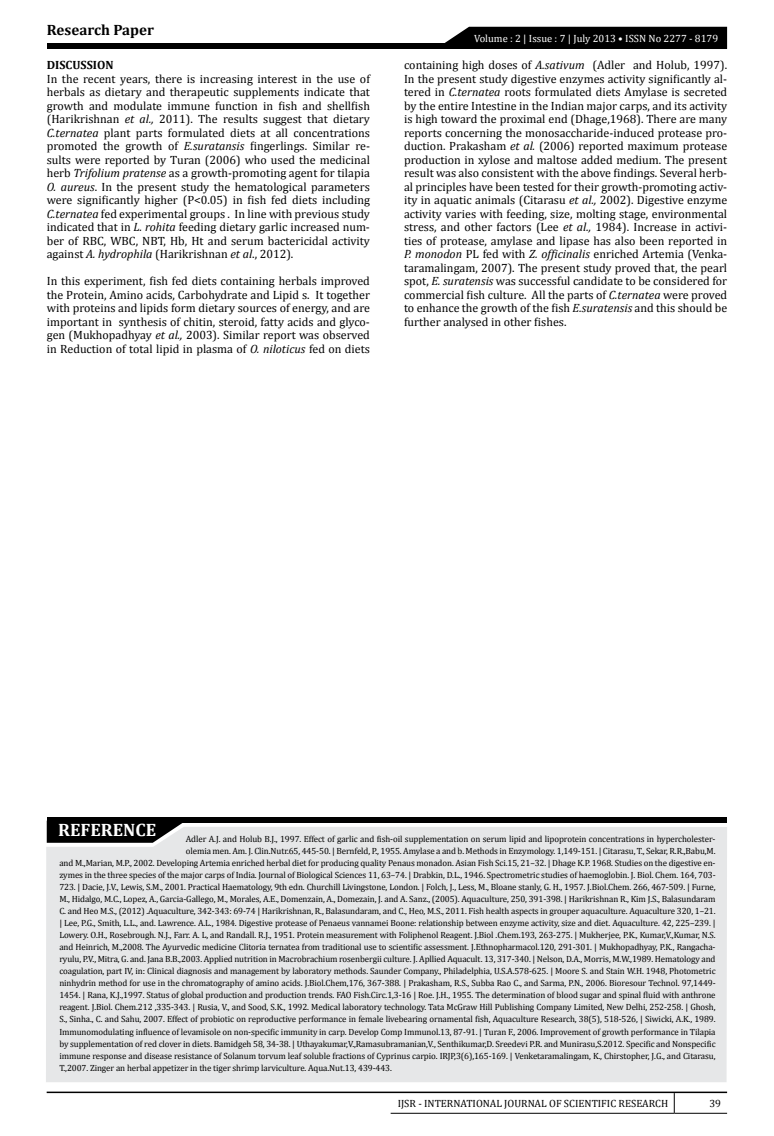
<style>
.page{position:relative;width:774px;height:1136px;background:#fff}
.page>*{position:absolute;margin:0;border:0;box-sizing:border-box;transform-origin:0 0}
.t1{font:700 18px "Cambria";color:#fff}
.t2{font:700 15px "Cambria";color:#000}
.t3{font:12px/13.5px "Cambria";color:#000;text-align:justify}
.t4{font:700 12px "Cambria";color:#000}
.t5{font:10.5px "Cambria";color:#000}
.t6{font:10.5px "Cambria";color:#fff}
.t7{font:9px "Cambria";letter-spacing:-.01em;color:#000}
.s1{font-style:italic}
</style>
<div class="page">
<hr style="left:47px;top:1091px;width:680px;height:1px;background:#000">
<svg style="left:674px;top:1092px;width:1px;height:20px"></svg>
<hr style="left:391px;top:1112px;width:283px;height:1px;background:#000">
<hr style="left:674px;top:1112px;width:53px;height:1px;background:#000">
<div style="left:47px;top:43px;width:680px;height:6px;background:#000"></div>
<div style="left:445px;top:27px;width:282px;height:16px;background:#000"></div>
<div style="left:46px;top:826px;width:681px;height:256px;background:#e6e7e8"></div>
<div style="left:47px;top:816px;width:679px;height:6px;background:#000"></div>
<svg style="left:47px;top:822px;width:139px;height:20px;background:#1d1d1d"></svg>
<h2 class="t2" style="left:47px;top:20px;width:109px">Research Paper</h2>
<h3 class="t4" style="left:47px;top:56px;width:68px">DISCUSSION</h3>
<p class="t3" style="left:47px;top:72px;width:325px">In the recent years, there is increasing interest in the use of herbals as dietary and therapeutic supplements indicate that growth and modulate immune function in fish and shellfish (Harikrishnan <span class="s1">et al.,</span> 2011). The results suggest that dietary <span class="s1">C.ternatea</span> plant parts formulated diets at all concentrations promoted the growth of <span class="s1">E.suratansis</span> fingerlings. Similar re&shy;sults were reported by Turan (2006) who used the medicinal herb <span class="s1">Trifolium pratense</span> as a growth-promoting agent for tilapia <span class="s1">O. aureus</span>. In the present study the hematological parameters were significantly higher (P&lt;0.05) in fish fed diets including <span class="s1">C.ternatea</span> fed experimental groups . In line with previous study indicated that in <span class="s1">L. rohita</span> feeding dietary garlic increased num&shy;ber of RBC, WBC, NBT, Hb, Ht and serum bactericidal activity against <span class="s1">A. hydrophila</span> (Harikrishnan <span class="s1">et al</span>., 2012).</p>
<p class="t3" style="left:47px;top:274px;width:325px">In this experiment, fish fed diets containing herbals improved the Protein, Amino acids, Carbohydrate and Lipid s. It together with proteins and lipids form dietary sources of energy, and are important in synthesis of chitin, steroid, fatty acids and glyco&shy;gen (Mukhopadhyay <span class="s1">et al.,</span> 2003). Similar report was observed in Reduction of total lipid in plasma of <span class="s1">O. niloticus</span> fed on diets</p>
<p class="t6" style="left:474px;top:32px;width:246px">Volume : 2 | Issue : 7 | July 2013 • ISSN No 2277 - 8179</p>
<p class="t3" style="left:404px;top:58px;width:325px">containing high doses of <span class="s1">A.sativum</span> (Adler and Holub, 1997).<br>In the present study digestive enzymes activity significantly al&shy;tered in <span class="s1">C.ternatea</span> roots formulated diets Amylase is secreted by the entire Intestine in the Indian major carps, and its activity is high toward the proximal end (Dhage,1968). There are many reports concerning the monosaccharide-induced protease pro&shy;duction. Prakasham <span class="s1">et al.</span> (2006) reported maximum protease production in xylose and maltose added medium. The present result was also consistent with the above findings. Several herb&shy;al principles have been tested for their growth-promoting activ&shy;ity in aquatic animals (Citarasu <span class="s1">et al.,</span> 2002). Digestive enzyme activity varies with feeding, size, molting stage, environmental stress, and other factors (Lee <span class="s1">et al.,</span> 1984). Increase in activi&shy;ties of protease, amylase and lipase has also been reported in <span class="s1">P. monodon</span> PL fed with <span class="s1">Z. officinalis</span> enriched Artemia (Venka&shy;taramalingam, 2007). The present study proved that, the pearl spot, <span class="s1">E. suratensis</span> was successful candidate to be considered for commercial fish culture. All the parts of <span class="s1">C.ternatea</span> were proved to enhance the growth of the fish <span class="s1">E.suratensis</span> and this should be further analysed in other fishes.</p>
<h1 class="t1" style="left:58px;top:817px;width:99px">REFERENCE</h1>
<p class="t7" style="left:186px;top:833px;width:531px">Adler A.J. and Holub B.J., 1997. Effect of garlic and fish-oil supplementation on serum lipid and lipoprotein concentrations in hypercholester-</p>
<p class="t7" style="left:186px;top:845px;width:531px">olemia men. Am. J. Clin.Nutr.65, 445-50. | Bernfeld, P., 1955. Amylase a and b. Methods in Enzymology. 1,149-151. | Citarasu, T., Sekar, R.R.,Babu,M.</p>
<p class="t7" style="left:59px;top:857px;width:658px">and M.,Marian, M.P., 2002. Developing Artemia enriched herbal diet for producing quality Penaus monadon. Asian Fish Sci.15, 21–32. | Dhage K.P. 1968. Studies on the digestive en-</p>
<p class="t7" style="left:59px;top:869px;width:658px">zymes in the three species of the major carps of India. Journal of Biological Sciences 11, 63–74. | Drabkin, D.L., 1946. Spectrometric studies of haemoglobin. J. Biol. Chem. 164, 703-</p>
<p class="t7" style="left:59px;top:881px;width:658px">723. | Dacie, J.V., Lewis, S.M., 2001. Practical Haematology, 9th edn. Churchill Livingstone, London. | Folch, J., Less, M., Bloane stanly, G. H., 1957. J.Biol.Chem. 266, 467-509. | Furne,</p>
<p class="t7" style="left:59px;top:893px;width:658px">M., Hidalgo, M.C., Lopez, A., Garcia-Gallego, M., Morales, A.E., Domenzain, A., Domezain, J. and A. Sanz., (2005). Aquaculture, 250, 391-398. | Harikrishnan R., Kim J.S., Balasundaram</p>
<p class="t7" style="left:59px;top:905px;width:658px">C. and Heo M.S., (2012) .Aquaculture, 342-343: 69-74 | Harikrishnan, R., Balasundaram, and C., Heo, M.S., 2011. Fish health aspects in grouper aquaculture. Aquaculture 320, 1–21.</p>
<p class="t7" style="left:59px;top:917px;width:658px">| Lee, P.G., Smith, L.L., and. Lawrence. A.L., 1984. Digestive protease of Penaeus vannamei Boone: relationship between enzyme activity, size and diet. Aquaculture. 42, 225–239. |</p>
<p class="t7" style="left:59px;top:929px;width:658px">Lowery. O.H., Rosebrough. N.J., Farr. A. L, and Randall. R.J., 1951. Protein measurement with Foliphenol Reagent. J.Biol .Chem.193, 263-275. | Mukherjee, P.K., Kumar,V.,Kumar, N.S.</p>
<p class="t7" style="left:59px;top:941px;width:658px">and Heinrich, M.,2008. The Ayurvedic medicine Clitoria ternatea from traditional use to scientific assessment. J.Ethnopharmacol.120, 291-301. | Mukhopadhyay, P.K., Rangacha-</p>
<p class="t7" style="left:59px;top:953px;width:658px">ryulu, P.V., Mitra, G. and. Jana B.B.,2003. Applied nutrition in Macrobrachium rosenbergii culture. J. Apllied Aquacult. 13, 317-340. | Nelson, D.A., Morris, M.W.,1989. Hematology and</p>
<p class="t7" style="left:59px;top:965px;width:658px">coagulation, part IV, in: Clinical diagnosis and management by laboratory methods. Saunder Company., Philadelphia, U.S.A.578-625. | Moore S. and Stain W.H. 1948, Photometric</p>
<p class="t7" style="left:59px;top:977px;width:658px">ninhydrin method for use in the chromatography of amino acids. J.Biol.Chem,176, 367-388. | Prakasham, R.S., Subba Rao C., and Sarma, P.N., 2006. Bioresour Technol. 97,1449-</p>
<p class="t7" style="left:59px;top:989px;width:658px">1454. | Rana, K.J.,1997. Status of global production and production trends. FAO Fish.Circ.1,3-16 | Roe. J.H., 1955. The determination of blood sugar and spinal fluid with anthrone</p>
<p class="t7" style="left:59px;top:1001px;width:658px">reagent. J.Biol. Chem.212 ,335-343. | Rusia, V., and Sood, S.K., 1992. Medical laboratory technology. Tata McGraw Hill Publishing Company Limited, New Delhi, 252-258. | Ghosh,</p>
<p class="t7" style="left:59px;top:1013px;width:658px">S., Sinha., C. and Sahu, 2007. Effect of probiotic on reproductive performance in female livebearing ornamental fish, Aquaculture Research, 38(5), 518-526, | Siwicki, A.K., 1989.</p>
<p class="t7" style="left:59px;top:1025px;width:658px">Immunomodulating influence of levamisole on non-specific immunity in carp. Develop Comp Immunol.13, 87-91. | Turan F., 2006. Improvement of growth performance in Tilapia</p>
<p class="t7" style="left:59px;top:1037px;width:658px">by supplementation of red clover in diets. Bamidgeh 58, 34-38. | Uthayakumar,V.,Ramasubramanian,V., Senthikumar,D. Sreedevi P.R. and Munirasu,S.2012. Specific and Nonspecific</p>
<p class="t7" style="left:59px;top:1049px;width:658px">immune response and disease resistance of Solanum torvum leaf soluble fractions of Cyprinus carpio. IRJP,3(6),165-169. | Venketaramalingam, K., Chirstopher, J.G., and Citarasu,</p>
<p class="t7" style="left:59px;top:1061px;width:334px">T.,2007. Zinger an herbal appetizer in the tiger shrimp larviculture. Aqua.Nut.13, 439-443.</p>
<p class="t5" style="left:398px;top:1097px;width:272px">IJSR - INTERNATIONAL JOURNAL OF SCIENTIFIC RESEARCH</p>
<p class="t5" style="left:709px;top:1097px;width:13px">39</p>
</div>
